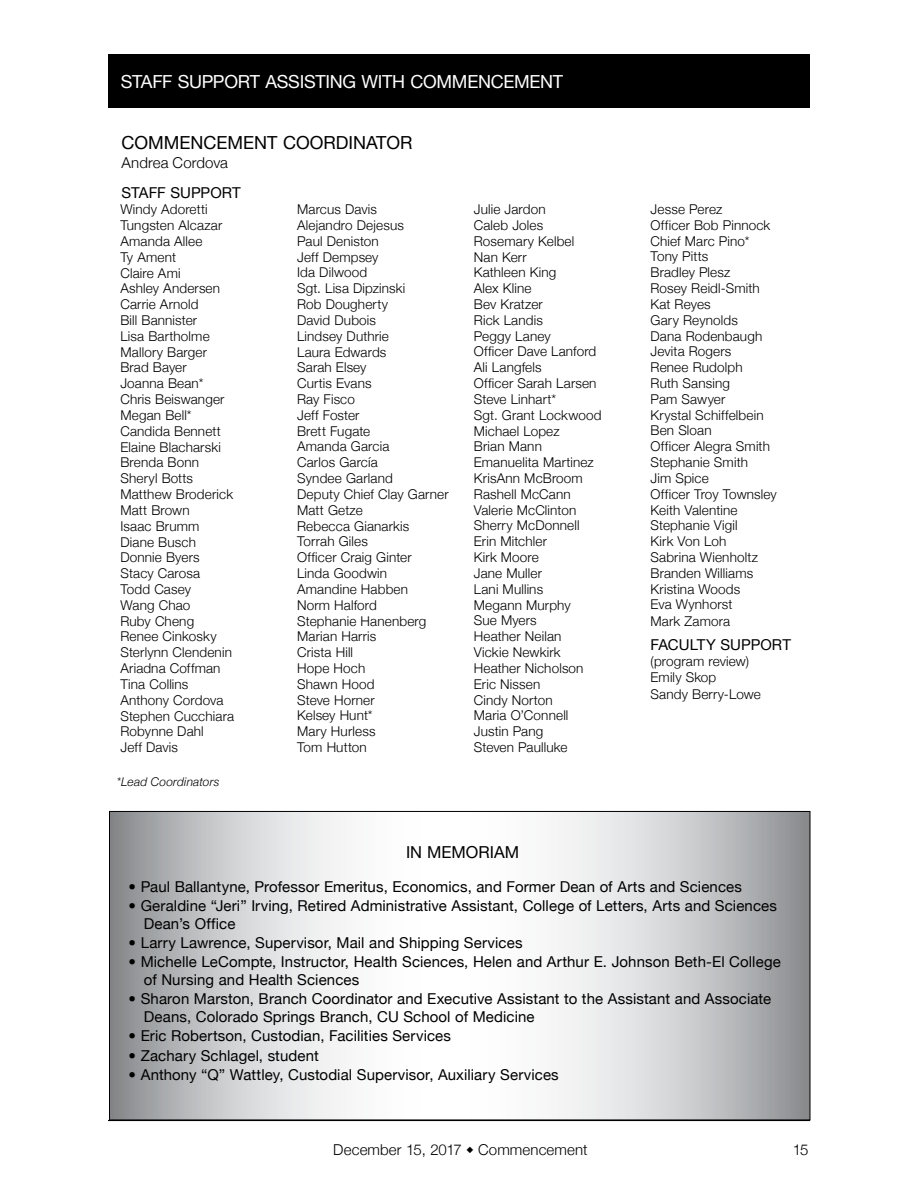
<style>
.page{position:relative;width:918px;height:1188px;background:#fff}
.page>*{position:absolute;margin:0;border:0;box-sizing:border-box;transform-origin:0 0}
.t1{font:18px "Helvetica Neue";letter-spacing:-.015em;color:#fff}
.t2{font:18px "Helvetica Neue";color:#000}
.t3{font:16.5px "Helvetica Neue";letter-spacing:.005em;color:#000}
.t4{font:15px/18px "Helvetica Neue";letter-spacing:.005em;color:#000}
.t5{font:300 15px "Helvetica Neue";letter-spacing:.01em;color:#000}
.t6{font:300 13.5px/15.8px "Helvetica Neue";letter-spacing:.01em;color:#000}
.t7{font:italic 300 12px "Helvetica Neue";letter-spacing:.015em;color:#000}
</style>
<div class="page">
<hr style="left:108px;top:1120px;width:702px;height:1px;background:#000">
<div style="left:108px;top:54px;width:702px;height:54px;background:#000"></div>
<svg style="left:111px;top:813px;width:697px;height:305px"></svg>
<h1 class="t1" style="left:121px;top:70px;width:432px">Staff Su pport Assisting with Commencement</h1>
<h1 class="t2" style="left:122px;top:131px;width:176px">Commencement Coo</h1>
<h1 class="t2" style="left:323px;top:131px;width:91px">rdinator</h1>
<p class="t5" style="left:122px;top:154px;width:108px">Andrea Cordova</p>
<p class="t6" style="left:120px;top:201px;width:115px">Windy Adoretti<br>Tungsten Alcazar<br>Amanda Allee<br>Ty Ament<br>Claire Ami<br>Ashley Andersen<br>Carrie Arnold<br>Bill Bannister<br>Lisa Bartholme<br>Mallory Barger<br>Brad Bayer<br>Joanna Bean*<br>Chris Beiswanger<br>Megan Bell*<br>Candida Bennett<br>Elaine Blacharski<br>Brenda Bonn<br>Sheryl Botts<br>Matthew Broderick<br>Matt Brown<br>Isaac Brumm<br>Diane Busch<br>Donnie Byers<br>Stacy Carosa<br>Todd Casey<br>Wang Chao<br>Ruby Cheng<br>Renee Cinkosky<br>Sterlynn Clendenin<br>Ariadna Coffman<br>Tina Collins<br>Anthony Cordova<br>Stephen Cucchiara<br>Robynne Dahl<br>Jeff Davis</p>
<p class="t6" style="left:297px;top:201px;width:153px">Marcus Davis<br>Alejandro Dejesus<br>Paul Deniston<br>Jeff Dempsey<br>Ida Dilwood<br>Sgt. Lisa Dipzinski<br>Rob Dougherty<br>David Dubois<br>Lindsey Duthrie<br>Laura Edwards<br>Sarah Elsey<br>Curtis Evans<br>Ray Fisco<br>Jeff Foster<br>Brett Fugate<br>Amanda Garcia<br>Carlos García<br>Syndee Garland<br>Deputy Chief Clay Garner<br>Matt Getze<br>Rebecca Gianarkis<br>Torrah Giles<br>Officer Craig Ginter<br>Linda Goodwin<br>Amandine Habben<br>Norm Halford<br>Stephanie Hanenberg<br>Marian Harris<br>Crista Hill<br>Hope Hoch<br>Shawn Hood<br>Steve Horner<br>Kelsey Hunt*<br>Mary Hurless<br>Tom Hutton</p>
<p class="t6" style="left:474px;top:201px;width:129px">Julie Jardon<br>Caleb Joles<br>Rosemary Kelbel<br>Nan Kerr<br>Kathleen King<br>Alex Kline<br>Bev Kratzer<br>Rick Landis<br>Peggy Laney<br>Officer Dave Lanford<br>Ali Langfels<br>Officer Sarah Larsen<br>Steve Linhart*<br>Sgt. Grant Lockwood<br>Michael Lopez<br>Brian Mann<br>Emanuelita Martinez<br>KrisAnn McBroom<br>Rashell McCann<br>Valerie McClinton<br>Sherry McDonnell<br>Erin Mitchler<br>Kirk Moore<br>Jane Muller<br>Lani Mullins<br>Megann Murphy<br>Sue Myers<br>Heather Neilan<br>Vickie Newkirk<br>Heather Nicholson<br>Eric Nissen<br>Cindy Norton<br>Maria O’Connell<br>Justin Pang<br>Steven Paulluke</p>
<p class="t6" style="left:651px;top:201px;width:128px">Jesse Perez<br>Officer Bob Pinnock<br>Chief Marc Pino*<br>Tony Pitts<br>Bradley Plesz<br>Rosey Reidl-Smith<br>Kat Reyes<br>Gary Reynolds<br>Dana Rodenbaugh<br>Jevita Rogers<br>Renee Rudolph<br>Ruth Sansing<br>Pam Sawyer<br>Krystal Schiffelbein<br>Ben Sloan<br>Officer Alegra Smith<br>Stephanie Smith<br>Jim Spice<br>Officer Troy Townsley<br>Keith Valentine<br>Stephanie Vigil<br>Kirk Von Loh<br>Sabrina Wienholtz<br>Branden Williams<br>Kristina Woods<br>Eva Wynhorst<br>Mark Zamora</p>
<p class="t4" style="left:122px;top:184px;width:117px">Staff Su ppo rt</p>
<p class="t4" style="left:651px;top:636px;width:10px">FAC</p>
<p class="t4" style="left:679px;top:636px;width:114px">ULTY SUPPORT</p>
<p class="t6" style="left:651px;top:653px;width:112px;line-height:16.4px">(program review)<br>Emily Skop<br>Sandy Berry-Lowe</p>
<p class="t7" style="left:117px;top:774px;width:104px">*Lead Coordinators</p>
<p class="t3" style="left:406px;top:842px;width:115px">In Memoriam</p>
<p class="t4" style="left:129px;top:878px;width:615px">• Paul Ballantyne, Professor Emeritus, Economics, and Former Dean of Arts and Sciences</p>
<p class="t4" style="left:144px;top:897px;width:635px;text-indent:-15px">• Geraldine “Jeri” Irving, Retired Administrative Assistant, College of Letters, Arts and Sciences<br>Dean’s Office</p>
<p class="t4" style="left:129px;top:934px;width:395px">• Larry Lawrence, Supervisor, Mail and Shipping Services</p>
<p class="t4" style="left:144px;top:953px;width:638px;text-indent:-15px">• Michelle LeCompte, Instructor, Health Sciences, Helen and Arthur E. Johnson Beth-El College of Nursing and Health Sciences</p>
<p class="t4" style="left:144px;top:990px;width:629px;text-indent:-15px">• Sharon Marston, Branch Coordinator and Executive Assistant to the Assistant and Associate<br>Deans, Colorado Springs Branch, CU School of Medicine</p>
<p class="t4" style="left:129px;top:1027px;width:324px">• Eric Robertson, Custodian, Facilities Services</p>
<p class="t4" style="left:129px;top:1046px;width:192px">• Zachary Schlagel, student</p>
<p class="t4" style="left:129px;top:1065px;width:432px">• Anthony “Q” Wattley, Custodial Supervisor, Auxiliary Services</p>
<p class="t5" style="left:333px;top:1140px;width:256px">December 15, 2017 ◆ Commencement</p>
<p class="t5" style="left:793px;top:1140px;width:17px">15</p>
</div>
